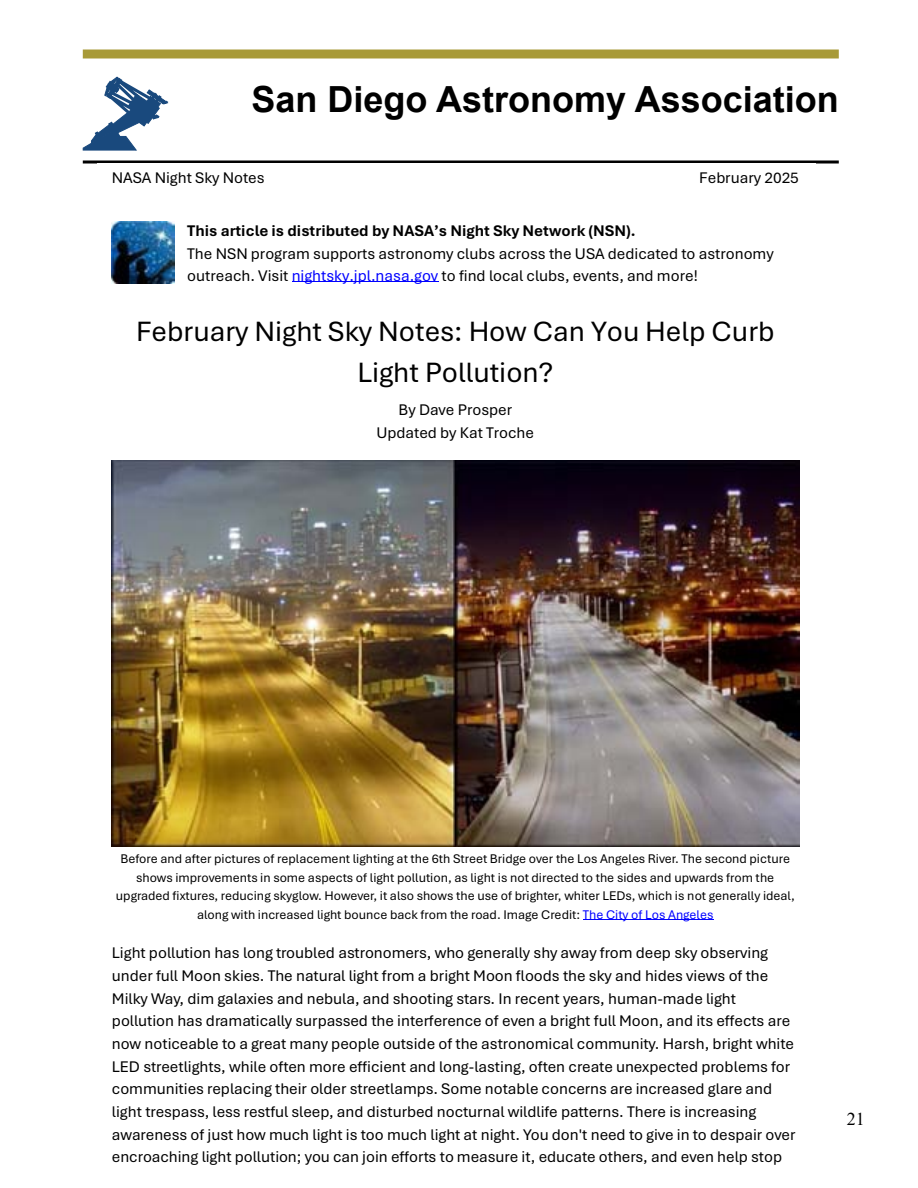
<style>
.page{position:relative;width:918px;height:1188px;background:#fff}
.page>*{position:absolute;margin:0;border:0;box-sizing:border-box;transform-origin:0 0}
.t1{font:700 36px "Arial";color:#000}
.t2{font:29.4px/41.2px "Aptos";color:#000;text-align:center}
.t3{font:18px "Times New Roman";color:#000}
.t4{font:16.2px/22.6px "Aptos";letter-spacing:-.005em;color:#000}
.t5{font:700 16.2px "Aptos";color:#000}
.t6{font:13.2px/18.6px "Aptos";color:#000;text-align:center}
.s1{color:#00f}
</style>
<div class="page">
<div style="left:83px;top:50px;width:756px;height:8px;background:#a89a38"></div>
<svg style="left:83px;top:160px;width:756px;height:4px"></svg>
<svg style="left:83px;top:77px;width:85px;height:73px"></svg>
<hr style="left:292px;top:282px;width:146px;height:1px;background:#00f">
<hr style="left:583px;top:919px;width:130px;height:1px;background:#00f">
<img style="left:112px;top:460px;width:688px;height:387px">
<img style="left:112px;top:222px;width:62px;height:62px">
<h1 class="t1" style="left:251px;top:74px;width:589px">San Diego Astronomy Association</h1>
<p class="t4" style="left:112px;top:166px;width:154px">NASA Night Sky Notes</p>
<p class="t4" style="left:699px;top:166px;width:101px">February 2025</p>
<p class="t5" style="left:187px;top:219px;width:450px">This article is distributed by NASA’s Night Sky Network (NSN).</p>
<p class="t4" style="left:187px;top:241px;width:588px">The NSN program supports astronomy clubs across the USA dedicated to astronomy outreach. Visit <span class="s1">nightsky.jpl.nasa.gov</span> to find local clubs, events, and more!</p>
<h2 class="t2" style="left:136px;top:309px;width:640px">February Night Sky Notes: How Can You Help Curb<br>Light Pollution?</h2>
<p class="t4" style="left:376px;top:398px;width:159px;text-align:center">By Dave Prosper<br>Updated by Kat Troche</p>
<p class="t6" style="left:116px;top:849px;width:680px">Before and after pictures of replacement lighting at the 6th Street Bridge over the Los Angeles River. The second picture shows improvements in some aspects of light pollution, as light is not directed to the sides and upwards from the upgraded fixtures, reducing skyglow. However, it also shows the use of brighter, whiter LEDs, which is not generally ideal, along with increased light bounce back from the road. Image Credit: <span class="s1">The City of Los Angeles</span></p>
<p class="t4" style="left:112px;top:941px;width:685px">Light pollution has long troubled astronomers, who generally shy away from deep sky observing under full Moon skies. The natural light from a bright Moon floods the sky and hides views of the Milky Way, dim galaxies and nebula, and shooting stars. In recent years, human-made light pollution has dramatically surpassed the interference of even a bright full Moon, and its effects are now noticeable to a great many people outside of the astronomical community. Harsh, bright white LED streetlights, while often more efficient and long-lasting, often create unexpected problems for communities replacing their older streetlamps. Some notable concerns are increased glare and light trespass, less restful sleep, and disturbed nocturnal wildlife patterns. There is increasing awareness of just how much light is too much light at night. You don't need to give in to despair over encroaching light pollution; you can join efforts to measure it, educate others, and even help stop</p>
<p class="t3" style="left:847px;top:1107px;width:19px">21</p>
</div>
